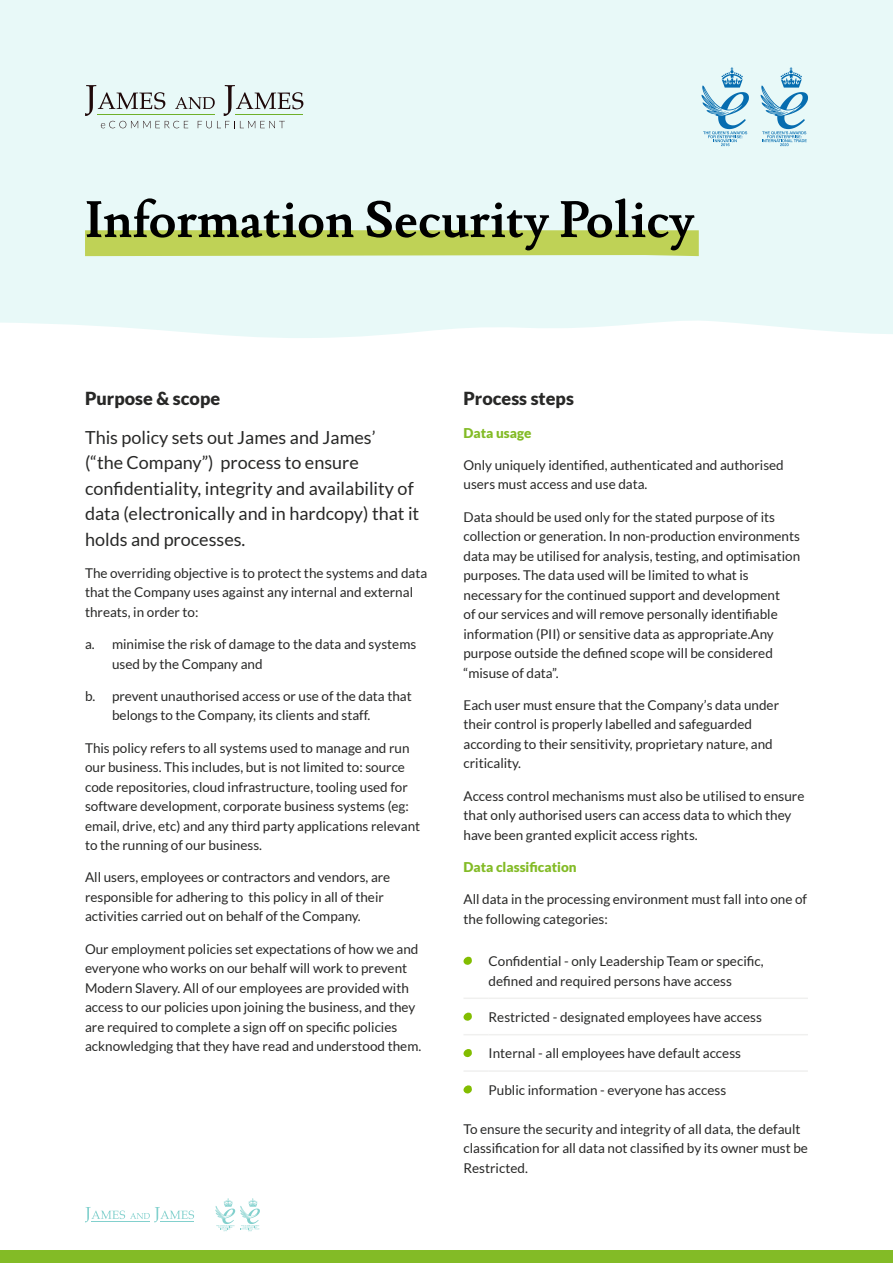
<style>
.page{position:relative;width:893px;height:1263px;background:#fff}
.page>*{position:absolute;margin:0;border:0;box-sizing:border-box;transform-origin:0 0}
.t1{font:700 50.4px "Lusitana";color:#000}
.t2{font:18px/25.5px "Lato";color:#282827}
.t3{font:900 18px "Lato";color:#282827}
.t4{font:13.5px/19.5px "Lato";color:#282827}
.t5{font:900 13.5px "Lato";color:#83bb26}
</style>
<div class="page">
<div style="left:0;top:0;width:893px;height:338px;background:#e8f9f8"></div>
<svg style="left:85px;top:85px;width:218px;height:43px;background:#cedad9"></svg>
<hr style="left:98px;top:114px;width:117px;height:1px;background:#6fb02a">
<hr style="left:236px;top:114px;width:67px;height:1px;background:#6fb02a">
<svg style="left:701px;top:67px;width:48px;height:79px;background:#b4d8e7"></svg>
<svg style="left:761px;top:67px;width:47px;height:79px;background:#b1d7e6"></svg>
<svg style="left:85px;top:230px;width:614px;height:26px;background:#c0d35a"></svg>
<hr style="left:463px;top:1070px;width:26px;height:2px;background:#f0f0ef">
<hr style="left:489px;top:1070px;width:319px;height:2px;background:#f0f0ef">
<hr style="left:463px;top:997px;width:26px;height:2px;background:#f0f0ef">
<hr style="left:489px;top:997px;width:319px;height:2px;background:#f0f0ef">
<svg style="left:464px;top:1034px;width:25px;height:1px"></svg>
<hr style="left:489px;top:1034px;width:319px;height:1px;background:#f0f0ef">
<svg style="left:463px;top:956px;width:9px;height:9px"></svg>
<svg style="left:463px;top:1012px;width:9px;height:9px"></svg>
<svg style="left:463px;top:1049px;width:9px;height:9px"></svg>
<svg style="left:463px;top:1085px;width:9px;height:9px"></svg>
<div style="left:0;top:1250px;width:893px;height:13px;background:#83bb26"></div>
<svg style="left:85px;top:1207px;width:109px;height:15px"></svg>
<hr style="left:91px;top:1221px;width:59px;height:1px;background:#3eb7b2">
<hr style="left:160px;top:1221px;width:34px;height:1px;background:#3eb7b2">
<svg style="left:215px;top:1198px;width:45px;height:33px"></svg>
<h1 class="t1" style="left:85px;top:189px;width:611px">Information Security Policy</h1>
<h2 class="t3" style="left:85px;top:388px;width:137px">Purpose &amp; scope</h2>
<h2 class="t2" style="left:85px;top:424px;width:336px">This policy sets out James and James’<br>(“the Company”) process to ensure confidentiality, integrity and availability of data (electronically and in hardcopy) that it holds and processes.</h2>
<p class="t4" style="left:85px;top:563px;width:344px">The overriding objective is to protect the systems and data that the Company uses against any internal and external threats, in order to:</p>
<p class="t4" style="left:112px;top:634px;width:306px;text-indent:-27px">a. minimise the risk of damage to the data and systems used by the Company and</p>
<p class="t4" style="left:112px;top:686px;width:301px;text-indent:-27px">b. prevent unauthorised access or use of the data that belongs to the Company, its clients and staff.</p>
<p class="t4" style="left:85px;top:738px;width:337px">This policy refers to all systems used to manage and run our business. This includes, but is not limited to: source code repositories, cloud infrastructure, tooling used for software development, corporate business systems (eg: email, drive, etc) and any third party applications relevant to the running of our business.</p>
<p class="t4" style="left:85px;top:867px;width:307px">All users, employees or contractors and vendors, are responsible for adhering to this policy in all of their activities carried out on behalf of the Company.</p>
<p class="t4" style="left:85px;top:939px;width:338px">Our employment policies set expectations of how we and everyone who works on our behalf will work to prevent Modern Slavery. All of our employees are provided with access to our policies upon joining the business, and they are required to complete a sign off on specific policies acknowledging that they have read and understood them.</p>
<h2 class="t3" style="left:463px;top:388px;width:112px">Process steps</h2>
<p class="t5" style="left:463px;top:425px;width:70px">Data usage</p>
<p class="t4" style="left:463px;top:455px;width:322px">Only uniquely identified, authenticated and authorised users must access and use data.</p>
<p class="t4" style="left:463px;top:507px;width:338px">Data should be used only for the stated purpose of its collection or generation. In non-production environments data may be utilised for analysis, testing, and optimisation purposes. The data used will be limited to what is necessary for the continued support and development<br>of our services and will remove personally identifiable information (PII) or sensitive data as appropriate.Any purpose outside the defined scope will be considered “misuse of data”.</p>
<p class="t4" style="left:463px;top:695px;width:317px">Each user must ensure that the Company’s data under their control is properly labelled and safeguarded according to their sensitivity, proprietary nature, and criticality.</p>
<p class="t4" style="left:463px;top:786px;width:342px">Access control mechanisms must also be utilised to ensure that only authorised users can access data to which they have been granted explicit access rights.</p>
<p class="t5" style="left:463px;top:859px;width:115px">Data classification</p>
<p class="t4" style="left:463px;top:889px;width:345px">All data in the processing environment must fall into one of the following categories:</p>
<p class="t4" style="left:489px;top:951px;width:277px">Confidential - only Leadership Team or specific, defined and required persons have access</p>
<p class="t4" style="left:489px;top:1007px;width:275px">Restricted - designated employees have access</p>
<p class="t4" style="left:489px;top:1043px;width:254px">Internal - all employees have default access</p>
<p class="t4" style="left:489px;top:1080px;width:239px">Public information - everyone has access</p>
<p class="t4" style="left:463px;top:1119px;width:346px">To ensure the security and integrity of all data, the default classification for all data not classified by its owner must be<br>Restricted.</p>
</div>
